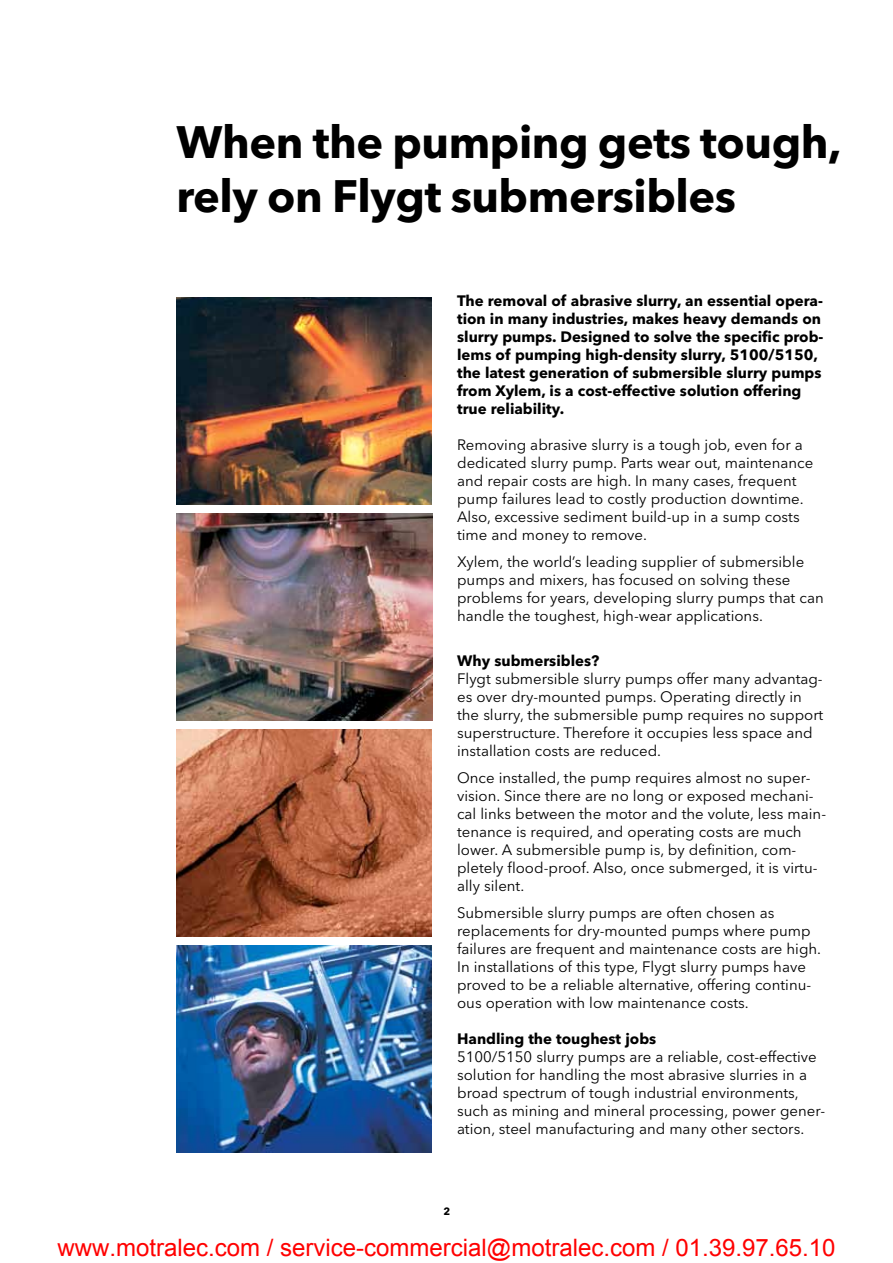
<style>
.page{position:relative;width:893px;height:1263px;background:#fff}
.page>*{position:absolute;margin:0;border:0;box-sizing:border-box;transform-origin:0 0}
.t1{font:700 45px/54px "Avenir Next LT Pro";letter-spacing:-.01em;color:#000}
.t2{font:24px "Arial";color:#f00}
.t3{font:15px/18px "Avenir Next LT Pro";color:#000}
.t4{font:700 15px/18px "Avenir Next LT Pro";color:#000}
.t5{font:700 10.5px "Avenir Next LT Pro";color:#000}
</style>
<div class="page">
<img style="left:176px;top:297px;width:256px;height:207px">
<img style="left:176px;top:729px;width:256px;height:207px">
<img style="left:176px;top:513px;width:257px;height:207px">
<img style="left:176px;top:945px;width:256px;height:207px">
<h1 class="t1" style="left:176px;top:115px;width:667px">When the pumping gets tough, rely on Flygt submersibles</h1>
<p class="t4" style="left:457px;top:292px;width:368px">The removal of abrasive slurry, an essential opera&shy;tion in many industries, makes heavy demands on slurry pumps. Designed to solve the specific prob&shy;lems of pumping high-density slurry, 5100/5150, the latest generation of submersible slurry pumps from Xylem, is a cost-effective solution offering true reliability.</p>
<p class="t3" style="left:457px;top:436px;width:358px">Removing abrasive slurry is a tough job, even for a dedicated slurry pump. Parts wear out, maintenance and repair costs are high. In many cases, frequent pump failures lead to costly production downtime.<br>Also, excessive sediment build-up in a sump costs time and money to remove.</p>
<p class="t3" style="left:457px;top:553px;width:368px">Xylem, the world’s leading supplier of submersible pumps and mixers, has focused on solving these problems for years, developing slurry pumps that can handle the toughest, high-wear applications.</p>
<p class="t4" style="left:457px;top:652px;width:144px">Why submersibles?</p>
<p class="t3" style="left:457px;top:670px;width:368px">Flygt submersible slurry pumps offer many advantag&shy;es over dry-mounted pumps. Operating directly in the slurry, the submersible pump requires no support superstructure. Therefore it occupies less space and installation costs are reduced.</p>
<p class="t3" style="left:457px;top:769px;width:370px">Once installed, the pump requires almost no super&shy;vision. Since there are no long or exposed mechani&shy;cal links between the motor and the volute, less main&shy;tenance is required, and operating costs are much lower. A submersible pump is, by definition, com&shy;pletely flood-proof. Also, once submerged, it is virtu&shy;ally silent.</p>
<p class="t3" style="left:457px;top:904px;width:366px">Submersible slurry pumps are often chosen as replacements for dry-mounted pumps where pump failures are frequent and maintenance costs are high.<br>In installations of this type, Flygt slurry pumps have proved to be a reliable alternative, offering continu&shy;ous operation with low maintenance costs.</p>
<p class="t4" style="left:457px;top:1030px;width:201px">Handling the toughest jobs</p>
<p class="t3" style="left:457px;top:1048px;width:370px">5100/5150 slurry pumps are a reliable, cost-effective solution for handling the most abrasive slurries in a broad spectrum of tough industrial environments, such as mining and mineral processing, power gener&shy;ation, steel manufacturing and many other sectors.</p>
<p class="t5" style="left:443px;top:1205px;width:8px">2</p>
<h2 class="t2" style="left:58px;top:1239px;width:780px">www.motralec.com / service-commercial@motralec.com / 01.39.97.65.10</h2>
</div>
